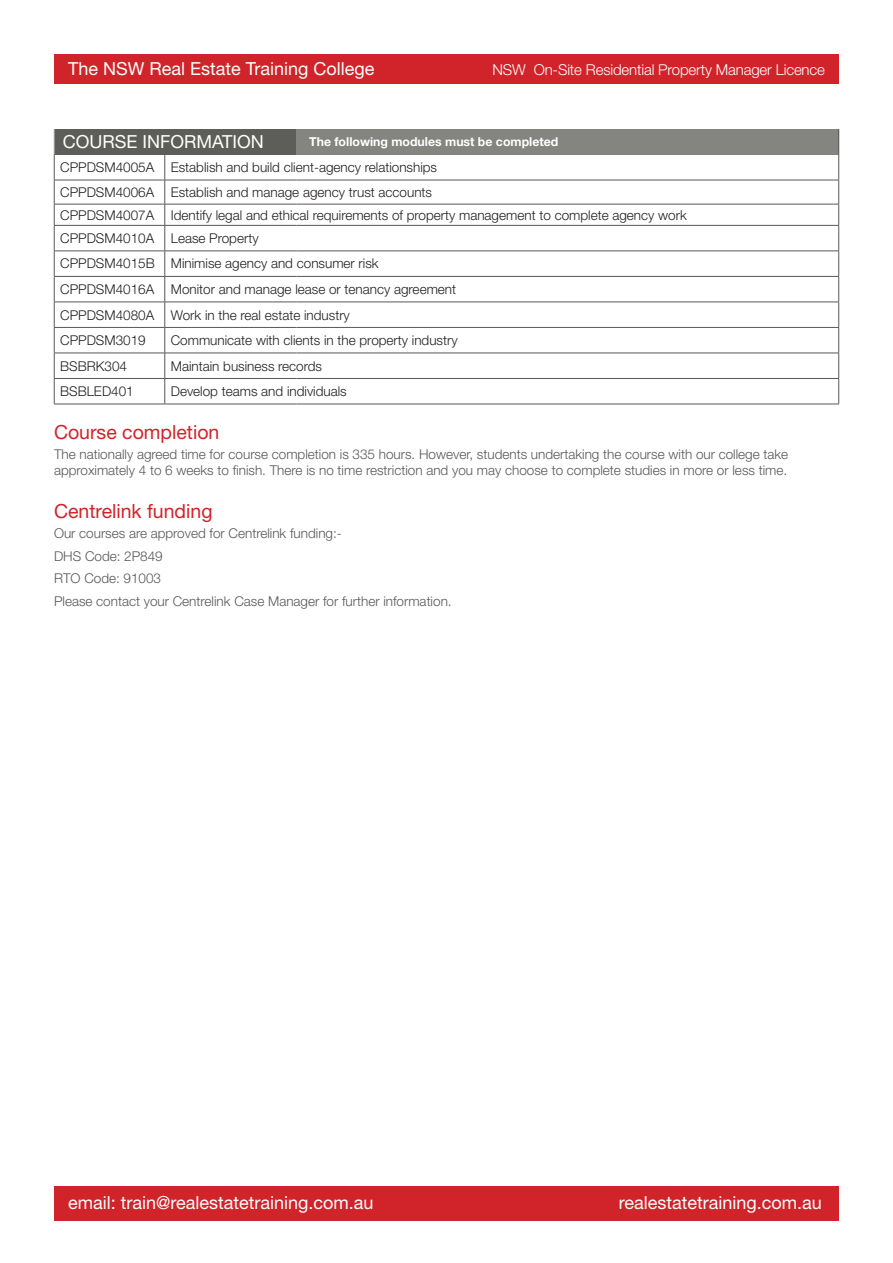
<style>
.page{position:relative;width:893px;height:1263px;background:#fff}
.page>*{position:absolute;margin:0;border:0;box-sizing:border-box;transform-origin:0 0}
.Subheads_red{font:19.5px "Helvetica Neue LT Pro";color:#d1232a}
.Subheads_red-2{font:18px "Helvetica Neue LT Pro";color:#fff}
.Subheads_red-3{font:300 15px "Helvetica Neue LT Pro";letter-spacing:-.01em;color:#fff}
.Bodycopy{font:300 13.5px "Helvetica Neue LT Pro";color:#231f20}
.Bodycopy-2{font:300 13.5px/16.2px "Helvetica Neue LT Pro";color:#57585a}
.Subheads_red-4{font:700 12.3px "Helvetica Neue LT Pro";color:#fff}
</style>
<div class="page">
<div style="left:54px;top:54px;width:785px;height:30px;background:#d1232a"></div>
<div style="left:54px;top:1186px;width:785px;height:34px;background:#d1232a"></div>
<div style="left:54px;top:129px;width:242px;height:25px;background:#5d5d59"></div>
<div style="left:296px;top:129px;width:543px;height:25px;background:#848581"></div>
<hr style="left:54px;top:180px;width:111px;height:1px;background:#57585a">
<hr style="left:165px;top:180px;width:131px;height:1px;background:#57585a">
<hr style="left:296px;top:180px;width:543px;height:1px;background:#57585a">
<hr style="left:54px;top:204px;width:111px;height:1px;background:#57585a">
<hr style="left:165px;top:204px;width:131px;height:1px;background:#57585a">
<hr style="left:296px;top:204px;width:543px;height:1px;background:#57585a">
<hr style="left:54px;top:225px;width:111px;height:1px;background:#57585a">
<hr style="left:165px;top:225px;width:131px;height:1px;background:#57585a">
<hr style="left:296px;top:225px;width:543px;height:1px;background:#57585a">
<hr style="left:54px;top:251px;width:111px;height:1px;background:#57585a">
<hr style="left:165px;top:251px;width:131px;height:1px;background:#57585a">
<hr style="left:296px;top:251px;width:543px;height:1px;background:#57585a">
<hr style="left:54px;top:276px;width:111px;height:1px;background:#57585a">
<hr style="left:165px;top:276px;width:131px;height:1px;background:#57585a">
<hr style="left:296px;top:276px;width:543px;height:1px;background:#57585a">
<hr style="left:54px;top:302px;width:111px;height:1px;background:#57585a">
<hr style="left:165px;top:302px;width:131px;height:1px;background:#57585a">
<hr style="left:296px;top:302px;width:543px;height:1px;background:#57585a">
<hr style="left:54px;top:327px;width:111px;height:1px;background:#57585a">
<hr style="left:165px;top:327px;width:131px;height:1px;background:#57585a">
<hr style="left:296px;top:327px;width:543px;height:1px;background:#57585a">
<hr style="left:54px;top:353px;width:111px;height:1px;background:#57585a">
<hr style="left:165px;top:353px;width:131px;height:1px;background:#57585a">
<hr style="left:296px;top:353px;width:543px;height:1px;background:#57585a">
<hr style="left:54px;top:378px;width:111px;height:1px;background:#57585a">
<hr style="left:165px;top:378px;width:131px;height:1px;background:#57585a">
<svg style="left:165px;top:154px;width:1px;height:250px"></svg>
<hr style="left:296px;top:378px;width:543px;height:1px;background:#57585a">
<hr style="left:54px;top:404px;width:111px;height:1px;background:#57585a">
<hr style="left:165px;top:404px;width:131px;height:1px;background:#57585a">
<hr style="left:296px;top:404px;width:543px;height:1px;background:#57585a">
<svg style="left:54px;top:129px;width:1px;height:275px"></svg>
<svg style="left:838px;top:129px;width:1px;height:275px"></svg>
<p class="Subheads_red-2" style="left:68px;top:58px;width:308px">The NSW Real Estate Training College</p>
<p class="Subheads_red-3" style="left:493px;top:61px;width:334px">NSW On-Site Residential Property Manager Licence</p>
<p class="Subheads_red-2" style="left:63px;top:131px;width:203px">COURSE INFORMATION</p>
<p class="Subheads_red-4" style="left:309px;top:134px;width:251px">The following modules must be completed</p>
<p class="Bodycopy" style="left:60px;top:159px;width:96px">CPPDSM4005A</p>
<p class="Bodycopy" style="left:171px;top:159px;width:268px">Establish and build client-agency relationships</p>
<p class="Bodycopy" style="left:60px;top:184px;width:96px">CPPDSM4006A</p>
<p class="Bodycopy" style="left:171px;top:184px;width:263px">Establish and manage agency trust accounts</p>
<p class="Bodycopy" style="left:60px;top:206px;width:96px">CPPDSM4007A</p>
<p class="Bodycopy" style="left:171px;top:206px;width:517px">Identify legal and ethical requirements of property management to complete agency work</p>
<p class="Bodycopy" style="left:60px;top:230px;width:96px">CPPDSM4010A</p>
<p class="Bodycopy" style="left:171px;top:230px;width:89px">Lease Property</p>
<p class="Bodycopy" style="left:60px;top:255px;width:96px">CPPDSM4015B</p>
<p class="Bodycopy" style="left:171px;top:255px;width:209px">Minimise agency and consumer risk</p>
<p class="Bodycopy" style="left:60px;top:281px;width:96px">CPPDSM4016A</p>
<p class="Bodycopy" style="left:171px;top:281px;width:287px">Monitor and manage lease or tenancy agreement</p>
<p class="Bodycopy" style="left:60px;top:306px;width:96px">CPPDSM4080A</p>
<p class="Bodycopy" style="left:171px;top:306px;width:181px">Work in the real estate industry</p>
<p class="Bodycopy" style="left:60px;top:332px;width:87px">CPPDSM3019</p>
<p class="Bodycopy" style="left:171px;top:332px;width:288px">Communicate with clients in the property industry</p>
<p class="Bodycopy" style="left:60px;top:357px;width:68px">BSBRK304</p>
<p class="Bodycopy" style="left:171px;top:357px;width:153px">Maintain business records</p>
<p class="Bodycopy" style="left:60px;top:383px;width:75px">BSBLED401</p>
<p class="Bodycopy" style="left:171px;top:383px;width:178px">Develop teams and individuals</p>
<p class="Subheads_red" style="left:54px;top:420px;width:167px">Course completion</p>
<p class="Bodycopy-2" style="left:54px;top:446px;width:736px">The nationally agreed time for course completion is 335 hours. However, students undertaking the course with our college take approximately 4 to 6 weeks to finish. There is no time restriction and you may choose to complete studies in more or less time.</p>
<p class="Subheads_red" style="left:54px;top:499px;width:160px">Centrelink funding</p>
<p class="Bodycopy-2" style="left:54px;top:525px;width:289px">Our courses are approved for Centrelink funding:-</p>
<p class="Bodycopy-2" style="left:54px;top:548px;width:110px">DHS Code: 2P849</p>
<p class="Bodycopy-2" style="left:54px;top:570px;width:109px">RTO Code: 91003</p>
<p class="Bodycopy-2" style="left:54px;top:593px;width:399px">Please contact your Centrelink Case Manager for further information.</p>
<p class="Subheads_red-2" style="left:68px;top:1191px;width:307px">email: train@realestatetraining.com.au</p>
<p class="Subheads_red-2" style="left:619px;top:1191px;width:205px">realestatetraining.com.au</p>
</div>
